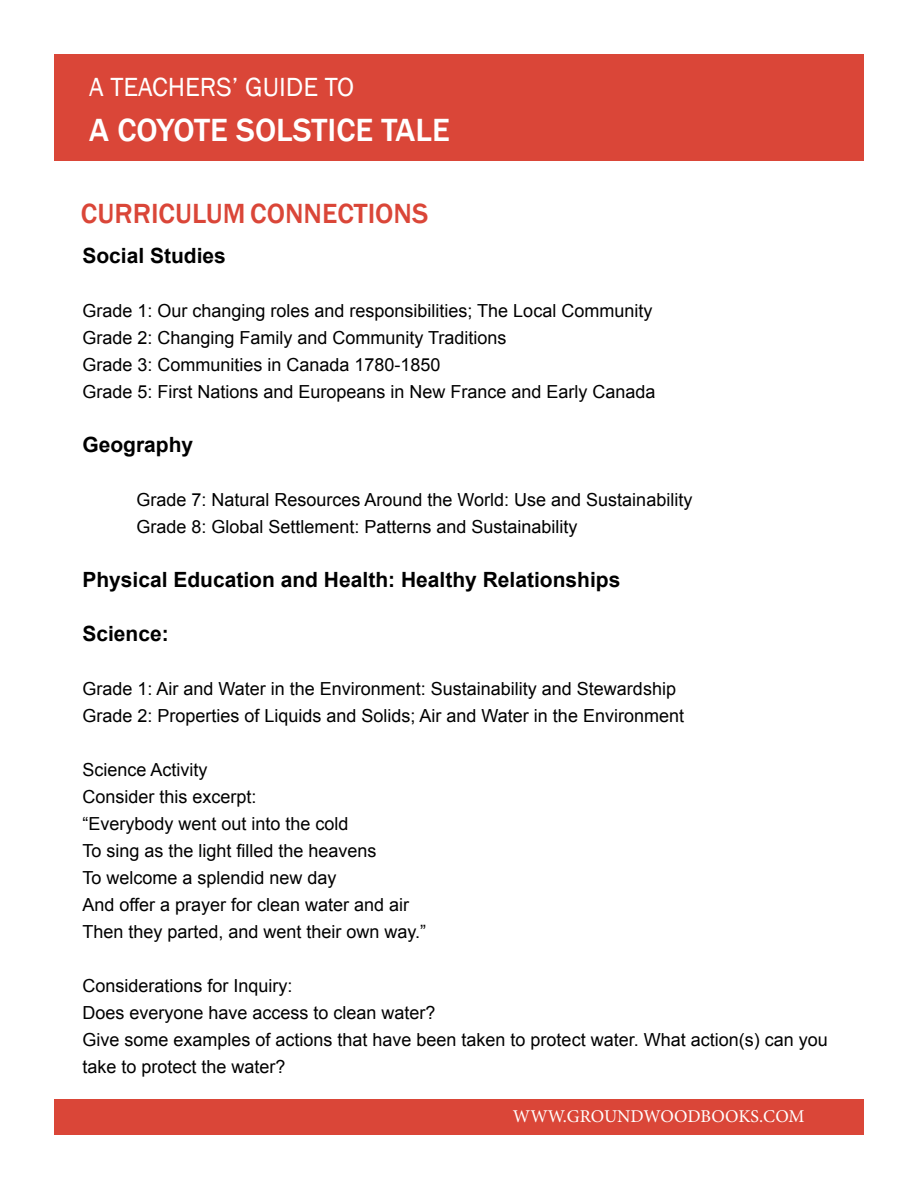
<style>
.page{position:relative;width:918px;height:1188px;background:#fff}
.page>*{position:absolute;margin:0;border:0;box-sizing:border-box;transform-origin:0 0}
.t1{font:500 33px "Franklin Gothic";color:#fff}
.t2{font:500 28.5px "Franklin Gothic";color:#da4638}
.t3{font:27px "Franklin Gothic";color:#fff}
.t4{font:700 21px "Arial";color:#000}
.t5{font:18px/27px "Arial";color:#000}
.t6{font:18px "Minion Pro";color:#fff}
</style>
<div class="page">
<div style="left:54px;top:55px;width:810px;height:106px;background:#da4638"></div>
<div style="left:54px;top:1099px;width:810px;height:36px;background:#da4638"></div>
<h3 class="t3" style="left:89px;top:70px;width:267px">A TEACHERS’ GUIDE TO</h3>
<h1 class="t1" style="left:89px;top:109px;width:362px">A COYOTE SOLSTICE TALE</h1>
<h2 class="t2" style="left:81px;top:196px;width:349px">CURRICULUM CONNECTIONS</h2>
<p class="t4" style="left:82px;top:242px;width:145px">Social Studies</p>
<p class="t5" style="left:82px;top:298px;width:575px">Grade 1: Our changing roles and responsibilities; The Local Community Grade 2: Changing Family and Community Traditions<br>Grade 3: Communities in Canada 1780-1850<br>Grade 5: First Nations and Europeans in New France and Early Canada</p>
<p class="t4" style="left:82px;top:431px;width:112px">Geography</p>
<p class="t5" style="left:136px;top:487px;width:557px">Grade 7: Natural Resources Around the World: Use and Sustainability<br>Grade 8: Global Settlement: Patterns and Sustainability</p>
<p class="t4" style="left:82px;top:566px;width:539px">Physical Education and Health: Healthy Relationships</p>
<p class="t4" style="left:82px;top:620px;width:88px">Science:</p>
<p class="t5" style="left:82px;top:676px;width:603px">Grade 1: Air and Water in the Environment: Sustainability and Stewardship<br>Grade 2: Properties of Liquids and Solids; Air and Water in the Environment</p>
<p class="t5" style="left:82px;top:757px;width:345px">Science Activity<br>Consider this excerpt:<br>“Everybody went out into the cold<br>To sing as the light filled the heavens<br>To welcome a splendid new day<br>And offer a prayer for clean water and air<br>Then they parted, and went their own way.”</p>
<p class="t5" style="left:82px;top:973px;width:747px">Considerations for Inquiry:<br>Does everyone have access to clean water?<br>Give some examples of actions that have been taken to protect water. What action(s) can you take to protect the water?</p>
<p class="t6" style="left:513px;top:1105px;width:293px">WWW.GROUNDWOODBOOKS.COM</p>
</div>
